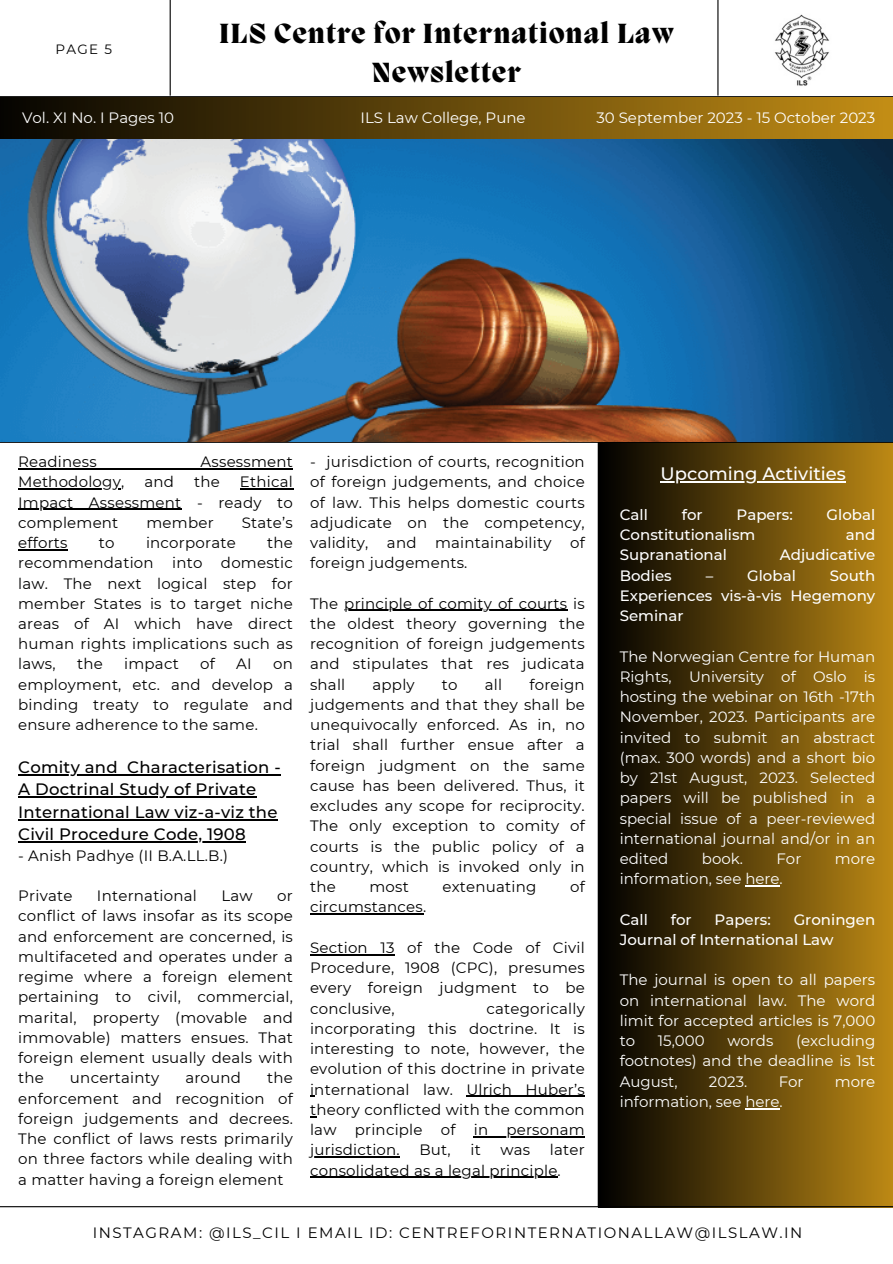
<style>
.page{position:relative;width:893px;height:1264px;background:#fff}
.page>*{position:absolute;margin:0;border:0;box-sizing:border-box;transform-origin:0 0}
.t1{font:800 28.5px/39.3px "Migra";letter-spacing:.04em;color:#000;text-align:center}
.t2{font:500 18px "Montserrat";color:#fff}
.t3{font:500 16.5px/22.5px "Montserrat";letter-spacing:.015em;color:#000}
.t4{font:15px/20.2px "Montserrat";letter-spacing:.015em;color:#000;text-align:justify}
.t5{font:15px/20.2px "Montserrat";color:#fff;text-align:justify}
.t6{font:500 15px/20.2px "Montserrat";color:#fff;text-align:justify}
.t7{font:15px "Montserrat";letter-spacing:.1em;color:#000}
.t8{font:13.5px "Montserrat";color:#000}
</style>
<div class="page">
<svg style="left:0;top:139px;width:892px;height:1px"></svg>
<hr style="left:0;top:96px;width:892px;height:1px;background:#000">
<hr style="left:170px;top:0;width:1px;height:96px;background:#000">
<hr style="left:717px;top:0;width:1px;height:96px;background:#000">
<div style="left:598px;top:442px;width:294px;height:765px;background:linear-gradient(to right,#000,#bc8815)"></div>
<hr style="left:0;top:1206px;width:892px;height:1px;background:#000">
<hr style="left:597px;top:441px;width:1px;height:766px;background:#000">
<hr style="left:0;top:442px;width:892px;height:1px;background:#000">
<div style="left:0;top:97px;width:892px;height:42px;background:linear-gradient(to right,#050401,#c38d15)"></div>
<img style="left:774px;top:14px;width:55px;height:72px">
<img style="left:0;top:140px;width:892px;height:301px">
<hr style="left:344px;top:610px;width:223px;height:1px;background:#000">
<hr style="left:310px;top:913px;width:113px;height:1px;background:#000">
<hr style="left:310px;top:954px;width:84px;height:1px;background:#000">
<hr style="left:466px;top:1095px;width:119px;height:1px;background:#000">
<hr style="left:473px;top:1136px;width:112px;height:1px;background:#000">
<hr style="left:310px;top:1156px;width:90px;height:1px;background:#000">
<hr style="left:310px;top:1176px;width:247px;height:1px;background:#000">
<hr style="left:18px;top:468px;width:275px;height:1px;background:#000">
<hr style="left:18px;top:488px;width:103px;height:1px;background:#000">
<hr style="left:240px;top:488px;width:53px;height:1px;background:#000">
<hr style="left:18px;top:508px;width:163px;height:2px;background:#000">
<hr style="left:18px;top:549px;width:50px;height:1px;background:#000">
<hr style="left:18px;top:774px;width:100px;height:1px;background:#000">
<hr style="left:127px;top:774px;width:154px;height:1px;background:#000">
<hr style="left:18px;top:796px;width:238px;height:1px;background:#000">
<hr style="left:18px;top:819px;width:260px;height:1px;background:#000">
<hr style="left:18px;top:841px;width:228px;height:1px;background:#000">
<hr style="left:660px;top:481px;width:185px;height:1px;background:#fff">
<hr style="left:745px;top:885px;width:34px;height:1px;background:#fff">
<hr style="left:745px;top:1107px;width:34px;height:2px;background:#fff">
<p class="t8" style="left:55px;top:41px;width:58px">PAGE 5</p>
<p class="t1" style="left:219px;top:16px;width:456px">ILS Centre for International Law<br>Newsletter</p>
<p class="t5" style="left:22px;top:107px;width:153px">Vol. XI No. I Pages 10</p>
<p class="t5" style="left:596px;top:107px;width:280px">30 September 2023 - 15 October 2023</p>
<p class="t5" style="left:360px;top:107px;width:166px">ILS Law College, Pune</p>
<p class="t4" style="left:18px;top:451px;width:80px">Readiness</p>
<p class="t4" style="left:200px;top:451px;width:94px">Assessment</p>
<p class="t4" style="left:18px;top:472px;width:108px">Methodology,</p>
<p class="t4" style="left:144px;top:472px;width:31px">and</p>
<p class="t4" style="left:194px;top:472px;width:27px">the</p>
<p class="t4" style="left:18px;top:472px;width:276px;text-indent:222px">Ethical Impact Assessment - ready to complement</p>
<p class="t4" style="left:146px;top:512px;width:69px">member</p>
<p class="t4" style="left:242px;top:512px;width:53px">State’s</p>
<p class="t4" style="left:18px;top:532px;width:51px">efforts</p>
<p class="t4" style="left:99px;top:532px;width:17px">to</p>
<p class="t4" style="left:146px;top:532px;width:91px">incorporate</p>
<p class="t4" style="left:18px;top:532px;width:276px;text-indent:249px">the recommendation into domestic law. The next logical step for member States is to target niche areas of AI which have direct human rights implications such as laws,</p>
<p class="t4" style="left:77px;top:654px;width:27px">the</p>
<p class="t4" style="left:124px;top:654px;width:56px">impact</p>
<p class="t4" style="left:200px;top:654px;width:16px">of</p>
<p class="t4" style="left:236px;top:654px;width:17px">AI</p>
<p class="t4" style="left:18px;top:654px;width:276px;text-indent:255px">on employment, etc. and develop a binding treaty to regulate and ensure adherence to the same.</p>
<p class="t3" style="left:18px;top:755px;width:264px">Comity and Characterisation -<br>A Doctrinal Study of Private<br>International Law viz-a-viz the<br>Civil Procedure Code, 1908</p>
<p class="t4" style="left:18px;top:845px;width:211px">- Anish Padhye (II B.A.LL.B.)</p>
<p class="t4" style="left:18px;top:885px;width:56px">Private</p>
<p class="t4" style="left:97px;top:885px;width:102px">International</p>
<p class="t4" style="left:221px;top:885px;width:33px">Law</p>
<p class="t4" style="left:18px;top:885px;width:276px;text-indent:259px">or conflict of laws insofar as its scope and enforcement are concerned, is multifaceted and operates under a regime where a foreign element pertaining to civil, commercial, marital, property (movable and immovable) matters ensues. That foreign element usually deals with the</p>
<p class="t4" style="left:18px;top:1067px;width:276px;text-indent:249px">the enforcement and recognition of foreign judgements and decrees.<br>The conflict of laws rests primarily on three factors while dealing with a matter having a foreign element</p>
<p class="t4" style="left:70px;top:1067px;width:91px">uncertainty</p>
<p class="t4" style="left:185px;top:1067px;width:57px">around</p>
<p class="t4" style="left:310px;top:451px;width:276px">- jurisdiction of courts, recognition of foreign judgements, and choice of law. This helps domestic courts adjudicate on the competency, validity, and maintainability of foreign judgements.</p>
<p class="t4" style="left:310px;top:593px;width:276px">The principle of comity of courts is the oldest theory governing the recognition of foreign judgements and stipulates that res judicata shall</p>
<p class="t4" style="left:310px;top:674px;width:276px;text-indent:219px">foreign judgements and that they shall be unequivocally enforced. As in, no trial shall further ensue after a foreign judgment on the same cause has been delivered. Thus, it excludes any scope for reciprocity.<br>The only exception to comity of courts is the public policy of a country, which is invoked only in the</p>
<p class="t4" style="left:372px;top:674px;width:44px">apply</p>
<p class="t4" style="left:442px;top:674px;width:17px">to</p>
<p class="t4" style="left:485px;top:674px;width:19px">all</p>
<p class="t4" style="left:369px;top:876px;width:41px">most</p>
<p class="t4" style="left:442px;top:876px;width:96px">extenuating</p>
<p class="t4" style="left:570px;top:876px;width:16px">of</p>
<p class="t4" style="left:310px;top:896px;width:118px">circumstances.</p>
<p class="t4" style="left:310px;top:937px;width:276px">Section 13 of the Code of Civil Procedure, 1908 (CPC), presumes every foreign judgment to be conclusive,</p>
<p class="t4" style="left:310px;top:998px;width:276px;text-indent:176px">categorically incorporating this doctrine. It is interesting to note, however, the evolution of this doctrine in private international law. Ulrich Huber’s theory conflicted with the common law principle of in personam jurisdiction.</p>
<p class="t4" style="left:310px;top:1139px;width:276px;text-indent:240px">later consolidated as a legal principle.</p>
<p class="t4" style="left:419px;top:1139px;width:33px">But,</p>
<p class="t4" style="left:470px;top:1139px;width:12px">it</p>
<p class="t4" style="left:500px;top:1139px;width:31px">was</p>
<p class="t2" style="left:660px;top:463px;width:187px">Upcoming Activities</p>
<p class="t6" style="left:619px;top:504px;width:30px">Call</p>
<p class="t6" style="left:681px;top:504px;width:22px">for</p>
<p class="t6" style="left:736px;top:504px;width:58px">Papers:</p>
<p class="t6" style="left:826px;top:504px;width:50px">Global</p>
<p class="t6" style="left:619px;top:524px;width:137px">Constitutionalism</p>
<p class="t6" style="left:845px;top:524px;width:31px">and</p>
<p class="t6" style="left:619px;top:545px;width:109px">Supranational</p>
<p class="t6" style="left:779px;top:545px;width:97px">Adjudicative</p>
<p class="t6" style="left:619px;top:565px;width:53px">Bodies</p>
<p class="t6" style="left:705px;top:565px;width:92px">– Global</p>
<p class="t6" style="left:619px;top:565px;width:257px;text-indent:210px">South Experiences vis-à-vis Hegemony Seminar</p>
<p class="t5" style="left:619px;top:646px;width:257px">The Norwegian Centre for Human Rights, University of Oslo is hosting the webinar on 16th -17th November, 2023. Participants are invited to submit an abstract (max. 300 words) and a short bio by 21st August, 2023. Selected papers will be published in a special issue of a peer-reviewed international journal and/or in an edited</p>
<p class="t5" style="left:701px;top:848px;width:43px">book.</p>
<p class="t5" style="left:776px;top:848px;width:26px">For</p>
<p class="t5" style="left:834px;top:848px;width:42px">more</p>
<p class="t5" style="left:619px;top:868px;width:164px">information, see here.</p>
<p class="t6" style="left:619px;top:909px;width:30px">Call</p>
<p class="t6" style="left:670px;top:909px;width:22px">for</p>
<p class="t6" style="left:714px;top:909px;width:58px">Papers:</p>
<p class="t6" style="left:619px;top:909px;width:257px;text-indent:174px">Groningen<br>Journal of International Law</p>
<p class="t5" style="left:619px;top:969px;width:257px">The journal is open to all papers on international law. The word limit for accepted articles is 7,000 to</p>
<p class="t5" style="left:619px;top:1030px;width:257px;text-indent:176px">(excluding footnotes) and the deadline is 1st August,</p>
<p class="t5" style="left:657px;top:1030px;width:48px">15,000</p>
<p class="t5" style="left:727px;top:1030px;width:48px">words</p>
<p class="t5" style="left:708px;top:1071px;width:40px">2023.</p>
<p class="t5" style="left:778px;top:1071px;width:26px">For</p>
<p class="t5" style="left:834px;top:1071px;width:42px">more</p>
<p class="t5" style="left:619px;top:1091px;width:164px">information, see here.</p>
<p class="t7" style="left:93px;top:1223px;width:711px">INSTAGRAM: @ILS_CIL I EMAIL ID: CENTREFORINTERNATIONALLAW@ILSLAW.IN</p>
</div>
